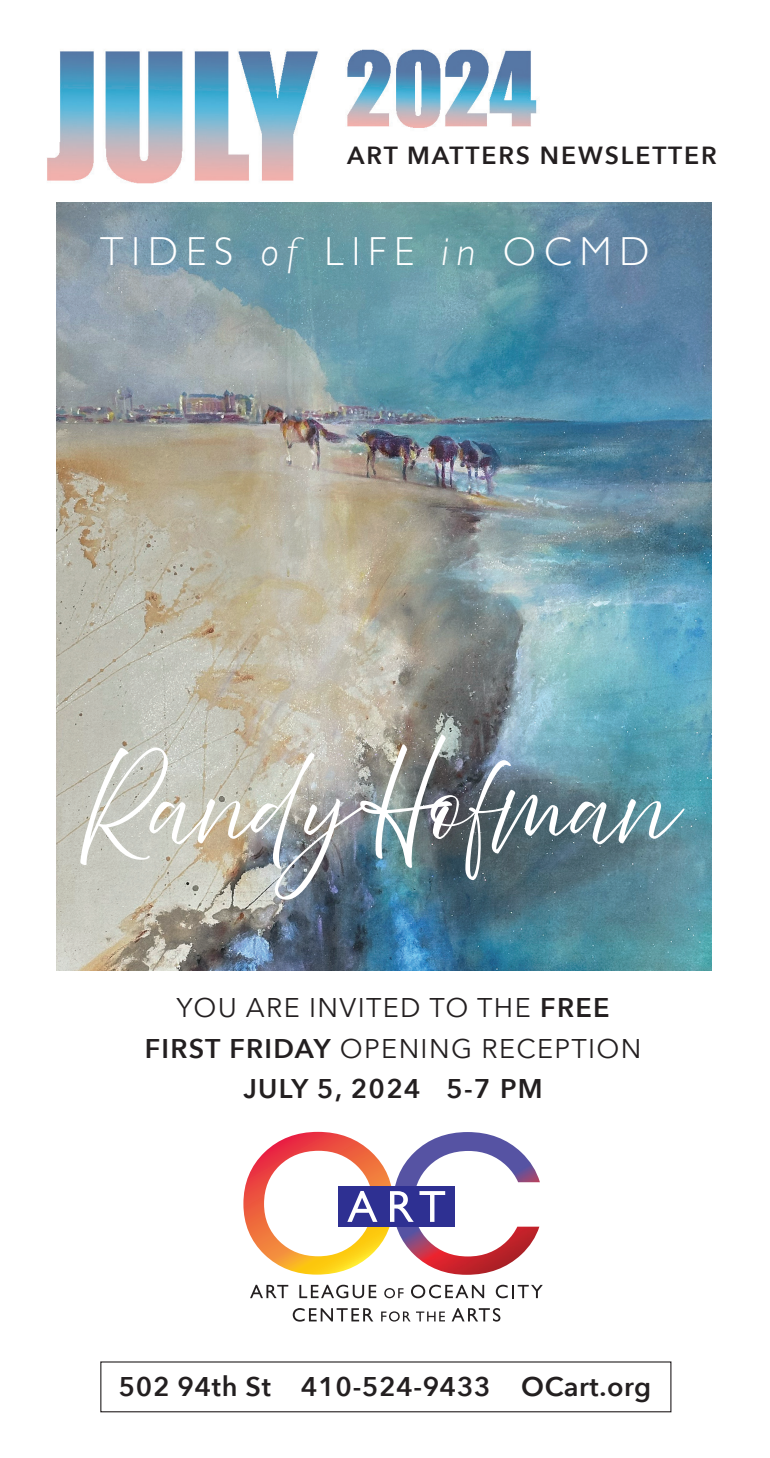
<style>
.page{position:relative;width:770px;height:1458px;background:#fff}
.page>*{position:absolute;margin:0;border:0;box-sizing:border-box;transform-origin:0 0}
.t1{font:81px "Abovethe Beyond Script";color:#fff}
.t2{font:300 40.5px "Gill Sans";letter-spacing:.2em;color:#fff}
.t3{font:27px "Avenir Next";letter-spacing:.05em;color:#231f20}
.t4{font:600 27px "Avenir Next";letter-spacing:.025em;color:#231f20}
.t5{font:600 27px "Avenir Next";letter-spacing:.05em;color:#231f20}
.t6{font:600 24.75px "Avenir Next";letter-spacing:.075em;color:#231f20}
.s1{font-style:italic}
.s2{font-weight:600}
</style>
<div class="page">
<img style="left:47px;top:49px;width:490px;height:135px">
<div style="left:100px;top:1361px;width:571px;height:51px;border:1px solid #231f20"></div>
<img style="left:413px;top:1132px;width:127px;height:143px">
<div style="left:338px;top:1186px;width:117px;height:41px;background:#2e3092"></div>
<svg style="left:243px;top:1132px;width:170px;height:143px"></svg>
<svg style="left:419px;top:1191px;width:26px;height:31px"></svg>
<svg style="left:250px;top:1285px;width:38px;height:13px"></svg>
<svg style="left:299px;top:1285px;width:77px;height:13px"></svg>
<svg style="left:384px;top:1288px;width:19px;height:10px"></svg>
<svg style="left:411px;top:1285px;width:73px;height:13px"></svg>
<svg style="left:495px;top:1285px;width:47px;height:13px"></svg>
<svg style="left:293px;top:1308px;width:80px;height:14px"></svg>
<svg style="left:381px;top:1311px;width:29px;height:11px"></svg>
<svg style="left:416px;top:1312px;width:29px;height:9px"></svg>
<svg style="left:451px;top:1308px;width:49px;height:14px"></svg>
<img style="left:57px;top:202px;width:654px;height:768px">
<p class="t6" style="left:347px;top:134px;width:371px">ART MATTERS NEWSLETTER</p>
<p class="t2" style="left:100px;top:219px;width:550px">TIDES <span class="s1">of</span> LIFE <span class="s1">in</span> OCMD</p>
<p class="t1" style="left:80px;top:758px;width:595px">Randy Hofman</p>
<p class="t3" style="left:176px;top:985px;width:434px">YOU ARE INVITED TO THE <span class="s2">FREE</span></p>
<p class="t3" style="left:145px;top:1025px;width:498px"><span class="s2">FIRST FRIDAY</span> OPENING RECEPTION</p>
<p class="t5" style="left:243px;top:1066px;width:301px">JULY 5, 2024 5-7 PM</p>
<p class="t4" style="left:119px;top:1363px;width:534px">502 94th St 410-524-9433 OCart.org</p>
</div>
